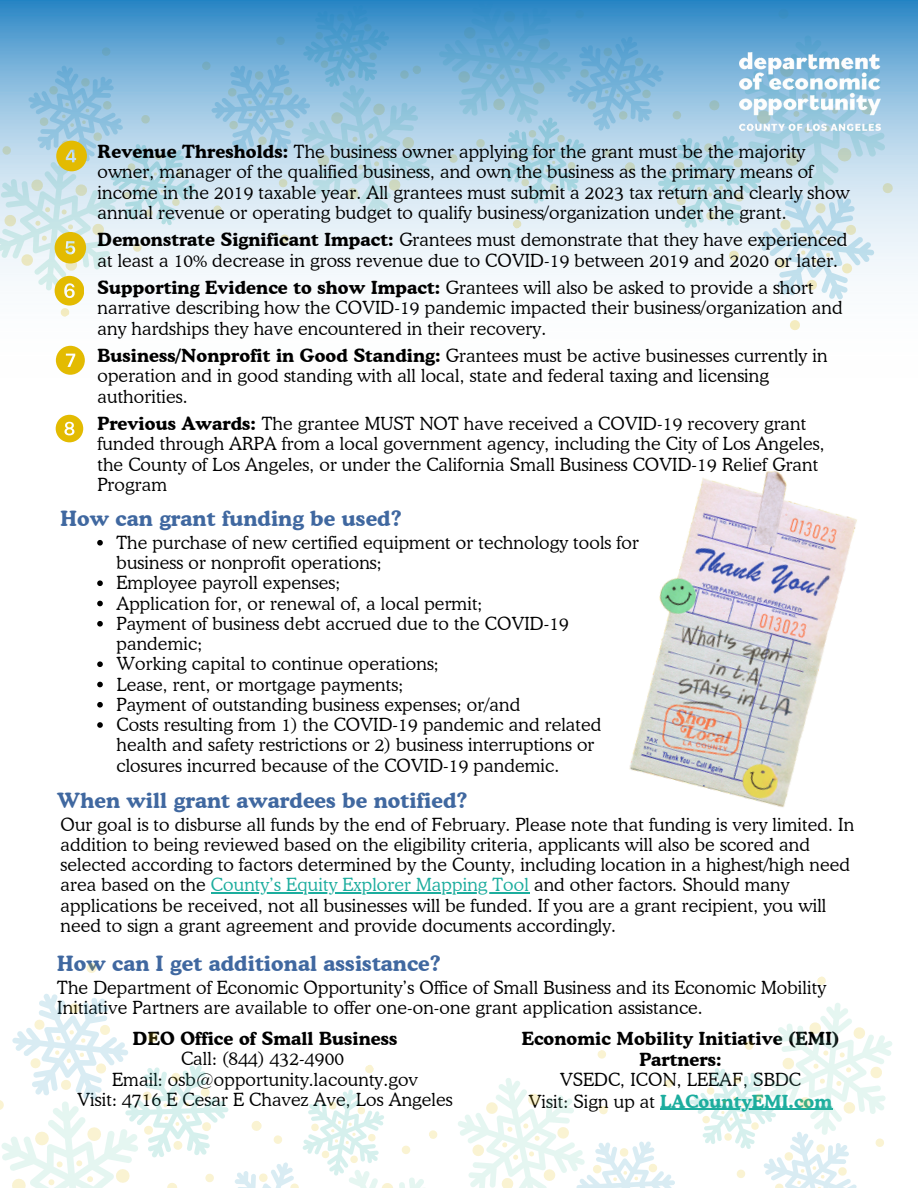
<style>
.page{position:relative;width:918px;height:1188px;background:#fff}
.page>*{position:absolute;margin:0;border:0;box-sizing:border-box;transform-origin:0 0}
.t1{font:700 21px "Cooper BT";letter-spacing:.01em;color:#4068a0}
.t2{font:300 18px/20.5px "Cooper BT";letter-spacing:.01em;color:#000}
.t3{font:700 18px/21.3px "Cooper BT";letter-spacing:.01em;color:#000;text-align:center}
.t4{font:700 18px "Cooper BT";letter-spacing:.01em;color:#1cad9e}
.s1{font-weight:700}
.s2{color:#1cad9e}
.s3{font-weight:300;color:#000}
</style>
<div class="page">
<img style="left:55px;top:0;width:863px;height:362px">
<svg style="left:97px;top:540px;width:6px;height:6px"></svg>
<svg style="left:97px;top:580px;width:6px;height:6px"></svg>
<svg style="left:97px;top:601px;width:6px;height:5px"></svg>
<svg style="left:97px;top:621px;width:6px;height:6px"></svg>
<svg style="left:97px;top:661px;width:6px;height:6px"></svg>
<svg style="left:97px;top:682px;width:6px;height:5px"></svg>
<svg style="left:97px;top:702px;width:6px;height:6px"></svg>
<svg style="left:97px;top:722px;width:6px;height:6px"></svg>
<img style="left:629px;top:471px;width:228px;height:336px">
<svg style="left:56px;top:346px;width:29px;height:29px"></svg>
<svg style="left:56px;top:415px;width:27px;height:27px"></svg>
<hr style="left:211px;top:893px;width:318px;height:1px;background:#1cad9e">
<svg style="left:0;top:0;width:896px;height:327px"></svg>
<svg style="left:0;top:967px;width:892px;height:221px"></svg>
<p class="t2" style="left:97px;top:141px;width:754px"><span class="s1">Revenue Thresholds:</span> The business owner applying for the grant must be the majority owner, manager of the qualified business, and own the business as the primary means of income in the 2019 taxable year. All grantees must submit a 2023 tax return and clearly show annual revenue or operating budget to qualify business/organization under the grant.</p>
<p class="t2" style="left:97px;top:229px;width:751px"><span class="s1">Demonstrate Significant Impact:</span> Grantees must demonstrate that they have experienced at least a 10% decrease in gross revenue due to COVID-19 between 2019 and 2020 or later.</p>
<p class="t2" style="left:97px;top:277px;width:747px"><span class="s1">Supporting Evidence to show Impact:</span> Grantees will also be asked to provide a short narrative describing how the COVID-19 pandemic impacted their business/organization and any hardships they have encountered in their recovery.</p>
<h1 class="t2" style="left:97px;top:345px;width:732px"><span class="s1">Business/Nonprofit in Good Standing:</span> Grantees must be active businesses currently in operation and in good standing with all local, state and federal taxing and licensing authorities.</h1>
<p class="t2" style="left:97px;top:413px;width:729px"><span class="s1">Previous Awards:</span> The grantee MUST NOT have received a COVID-19 recovery grant funded through ARPA from a local government agency, including the City of Los Angeles, the County of Los Angeles, or under the California Small Business COVID-19 Relief Grant Program</p>
<p class="t1" style="left:60px;top:506px;width:343px">How can grant funding be used?</p>
<p class="t2" style="left:117px;top:532px;width:524px">The purchase of new certified equipment or technology tools for business or nonprofit operations;</p>
<p class="t2" style="left:117px;top:573px;width:225px">Employee payroll expenses;</p>
<p class="t2" style="left:117px;top:593px;width:367px">Application for, or renewal of, a local permit;</p>
<p class="t2" style="left:117px;top:613px;width:454px">Payment of business debt accrued due to the COVID-19 pandemic;</p>
<p class="t2" style="left:117px;top:654px;width:324px">Working capital to continue operations;</p>
<p class="t2" style="left:117px;top:674px;width:288px">Lease, rent, or mortgage payments;</p>
<p class="t2" style="left:117px;top:694px;width:405px">Payment of outstanding business expenses; or/and</p>
<p class="t2" style="left:117px;top:715px;width:486px">Costs resulting from 1) the COVID-19 pandemic and related health and safety restrictions or 2) business interruptions or closures incurred because of the COVID-19 pandemic.</p>
<p class="t1" style="left:57px;top:787px;width:412px">When will grant awardees be notified?</p>
<p class="t2" style="left:60px;top:814px;width:795px">Our goal is to disburse all funds by the end of February. Please note that funding is very limited. In addition to being reviewed based on the eligibility criteria, applicants will also be scored and selected according to factors determined by the County, including location in a highest/high need area based on the <span class="s2">County’s Equity Explorer Mapping Tool</span> and other factors. Should many</p>
<p class="t2" style="left:60px;top:895px;width:767px">applications be received, not all businesses will be funded. If you are a grant recipient, you will need to sign a grant agreement and provide documents accordingly.</p>
<p class="t1" style="left:57px;top:950px;width:386px">How can I get additional assistance?</p>
<p class="t2" style="left:57px;top:977px;width:770px">The Department of Economic Opportunity’s Office of Small Business and its Economic Mobility<br>Initiative Partners are available to offer one-on-one grant application assistance.</p>
<p class="t3" style="left:133px;top:1028px;width:266px">DEO Office of Small Business</p>
<p class="t2" style="left:181px;top:1049px;width:165px">Call: (844) 432-4900</p>
<p class="t2" style="left:112px;top:1069px;width:307px">Email: osb@opportunity.lacounty.gov</p>
<p class="t2" style="left:78px;top:1089px;width:377px">Visit: 4716 E Cesar E Chavez Ave, Los Angeles</p>
<h1 class="t3" style="left:522px;top:1027px;width:319px">Economic Mobility Initiative (EMI)<br>Partners:</h1>
<p class="t2" style="left:560px;top:1069px;width:242px">VSEDC, ICON, LEEAF, SBDC</p>
<p class="t4" style="left:529px;top:1090px;width:305px"><span class="s3">Visit: Sign up at</span> LACountyEMI.com</p>
</div>
